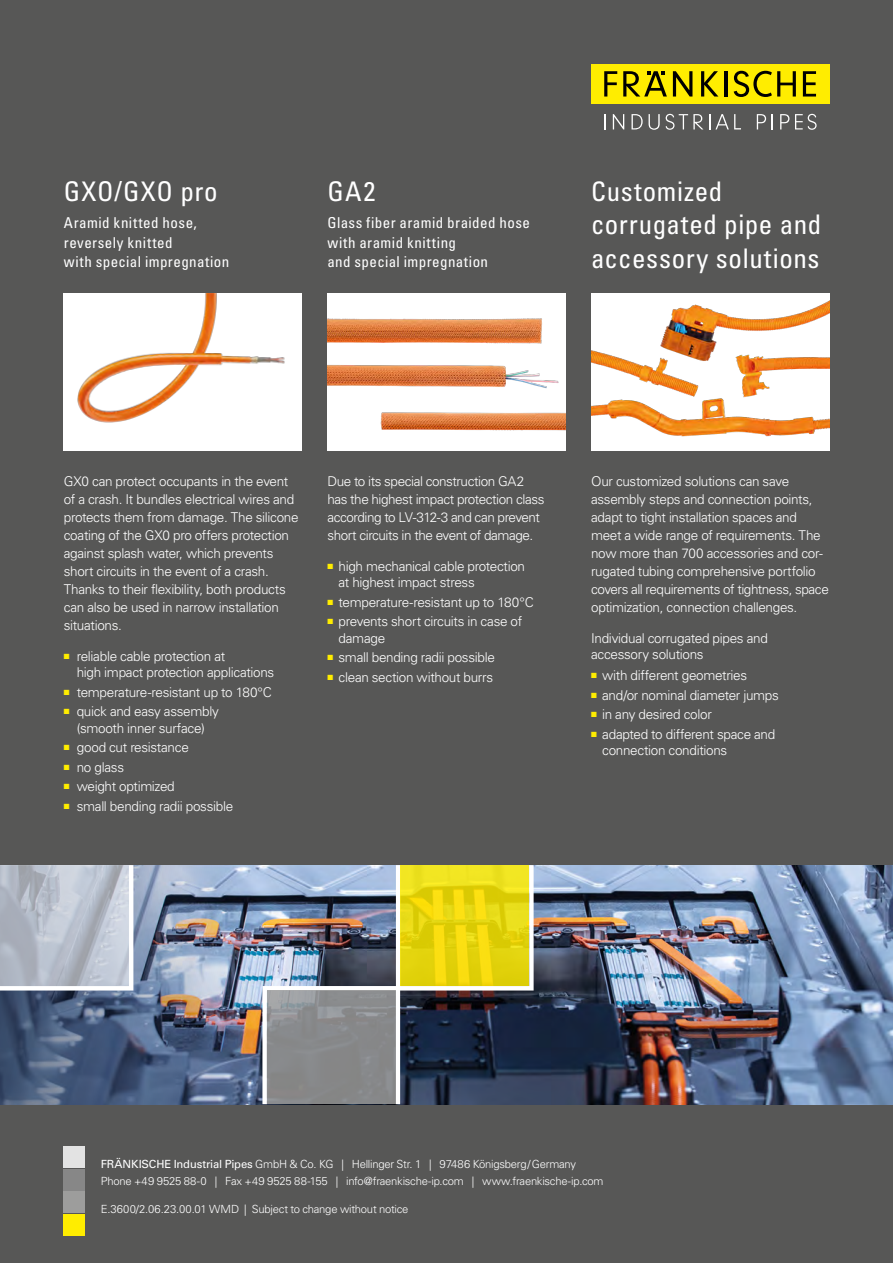
<style>
.page{position:relative;width:893px;height:1263px;background:#575756}
.page>*{position:absolute;margin:0;border:0;box-sizing:border-box;transform-origin:0 0}
.t1{font:condensed 27px/33.5px "Univers LT Pro";letter-spacing:.025em;color:#fff}
.t2{font:condensed 15px/19.5px "Univers LT Pro";letter-spacing:.03em;color:#fff}
.t3{font:300 13.5px/18px "Univers LT Pro 45";letter-spacing:-.025em;color:#fff}
.t4{font:300 11.25px/16.5px "Univers LT Pro 45";letter-spacing:-.02em;color:#fff}
.s1{color:#ffed00}
.s2{font-family:"Univers LT Pro 55 Roman";font-weight:400}
</style>
<div class="page">
<img style="left:534px;top:865px;width:359px;height:239px">
<img style="left:0;top:865px;width:262px;height:239px">
<div style="left:591px;top:64px;width:238px;height:39px;background:#ffed00"></div>
<svg style="left:604px;top:71px;width:13px;height:26px"></svg>
<svg style="left:623px;top:71px;width:44px;height:26px"></svg>
<svg style="left:673px;top:71px;width:19px;height:26px"></svg>
<svg style="left:701px;top:71px;width:17px;height:26px"></svg>
<hr style="left:724px;top:71px;width:3px;height:26px;background:#000">
<svg style="left:734px;top:71px;width:62px;height:26px"></svg>
<svg style="left:803px;top:71px;width:13px;height:26px"></svg>
<svg style="left:604px;top:114px;width:2px;height:15px"></svg>
<svg style="left:613px;top:114px;width:11px;height:15px"></svg>
<svg style="left:631px;top:114px;width:12px;height:15px"></svg>
<svg style="left:649px;top:114px;width:11px;height:16px"></svg>
<svg style="left:709px;top:114px;width:32px;height:15px"></svg>
<svg style="left:757px;top:114px;width:9px;height:15px"></svg>
<svg style="left:772px;top:114px;width:1px;height:15px"></svg>
<svg style="left:780px;top:114px;width:9px;height:15px"></svg>
<svg style="left:666px;top:114px;width:37px;height:16px"></svg>
<svg style="left:795px;top:114px;width:22px;height:16px"></svg>
<div style="left:64px;top:1147px;width:21px;height:21px;background:#e3e3e3"></div>
<div style="left:64px;top:1169px;width:21px;height:21px;background:#878787"></div>
<div style="left:64px;top:1214px;width:21px;height:21px;background:#ffed00"></div>
<div style="left:64px;top:1192px;width:21px;height:21px;background:#9d9d9c"></div>
<svg style="left:0;top:865px;width:133px;height:125px"></svg>
<img style="left:262px;top:865px;width:272px;height:239px">
<svg style="left:400px;top:865px;width:129px;height:121px"></svg>
<img style="left:64px;top:293px;width:238px;height:156px">
<img style="left:591px;top:293px;width:238px;height:157px">
<img style="left:327px;top:293px;width:239px;height:157px">
<h1 class="t1" style="left:64px;top:173px;width:156px">GXO/GXO pro</h1>
<p class="t2" style="left:64px;top:213px;width:167px">Aramid knitted hose, reversely knitted<br>with special impregnation</p>
<h1 class="t1" style="left:327px;top:173px;width:50px">GA2</h1>
<p class="t2" style="left:327px;top:213px;width:204px">Glass fiber aramid braided hose with aramid knitting<br>and special impregnation</p>
<h1 class="t1" style="left:591px;top:173px;width:232px">Customized corrugated pipe and accessory solutions</h1>
<p class="t3" style="left:64px;top:471px;width:236px">GX0 can protect occupants in the event of a crash. It bundles electrical wires and protects them from damage. The silicone coating of the GX0 pro offers protection against splash water, which prevents short circuits in the event of a crash.<br>Thanks to their flexibility, both products can also be used in narrow installation situations.</p>
<p class="t3" style="left:77px;top:647px;width:199px;line-height:16.5px;text-indent:-13px"><span class="s1">■</span> reliable cable protection at<br>high impact protection applications</p>
<p class="t3" style="left:64px;top:683px;width:210px"><span class="s1">■</span> temperature-resistant up to 180°C</p>
<p class="t3" style="left:64px;top:703px;width:157px;line-height:16.5px;text-align:center"><span class="s1">■</span> quick and easy assembly (smooth inner surface)</p>
<p class="t3" style="left:64px;top:738px;width:127px"><span class="s1">■</span> good cut resistance</p>
<p class="t3" style="left:64px;top:758px;width:62px"><span class="s1">■</span> no glass</p>
<p class="t3" style="left:64px;top:777px;width:112px"><span class="s1">■</span> weight optimized</p>
<p class="t3" style="left:64px;top:797px;width:171px"><span class="s1">■</span> small bending radii possible</p>
<p class="t3" style="left:327px;top:471px;width:219px">Due to its special construction GA2 has the highest impact protection class according to LV-312-3 and can prevent short circuits in the event of damage.</p>
<p class="t3" style="left:339px;top:557px;width:188px;line-height:16.5px;text-indent:-11px"><span class="s1">■</span> high mechanical cable protection at highest impact stress</p>
<p class="t3" style="left:327px;top:592px;width:208px"><span class="s1">■</span> temperature-resistant up to 180°C</p>
<p class="t3" style="left:339px;top:613px;width:185px;line-height:16.5px;text-indent:-11px"><span class="s1">■</span> prevents short circuits in case of damage</p>
<p class="t3" style="left:327px;top:648px;width:169px"><span class="s1">■</span> small bending radii possible</p>
<p class="t3" style="left:327px;top:667px;width:167px"><span class="s1">■</span> clean section without burrs</p>
<p class="t3" style="left:591px;top:471px;width:239px">Our customized solutions can save assembly steps and connection points, adapt to tight installation spaces and meet a wide range of requirements. The now more than 700 accessories and cor&shy;rugated tubing comprehensive portfolio covers all requirements of tightness, space optimization, connection challenges.</p>
<p class="t3" style="left:591px;top:629px;width:178px;line-height:16.5px">Individual corrugated pipes and accessory solutions</p>
<p class="t3" style="left:591px;top:666px;width:158px"><span class="s1">■</span> with different geometries</p>
<p class="t3" style="left:591px;top:686px;width:189px"><span class="s1">■</span> and/or nominal diameter jumps</p>
<p class="t3" style="left:591px;top:705px;width:122px"><span class="s1">■</span> in any desired color</p>
<p class="t3" style="left:602px;top:725px;width:175px;line-height:16.5px;text-indent:-11px"><span class="s1">■</span> adapted to different space and connection conditions</p>
<p class="t4" style="left:101px;top:1156px;width:504px"><span class="s2">FRÄNKISCHE Industrial Pipes</span> GmbH &amp; Co. KG | Hellinger Str. 1 | 97486 Königsberg/Germany<br>Phone +49 9525 88-0 | Fax +49 9525 88-155 | info@fraenkische-ip.com | www.fraenkische-ip.com</p>
<p class="t4" style="left:101px;top:1200px;width:309px">E.3600/2.06.23.00.01 WMD | Subject to change without notice</p>
</div>
